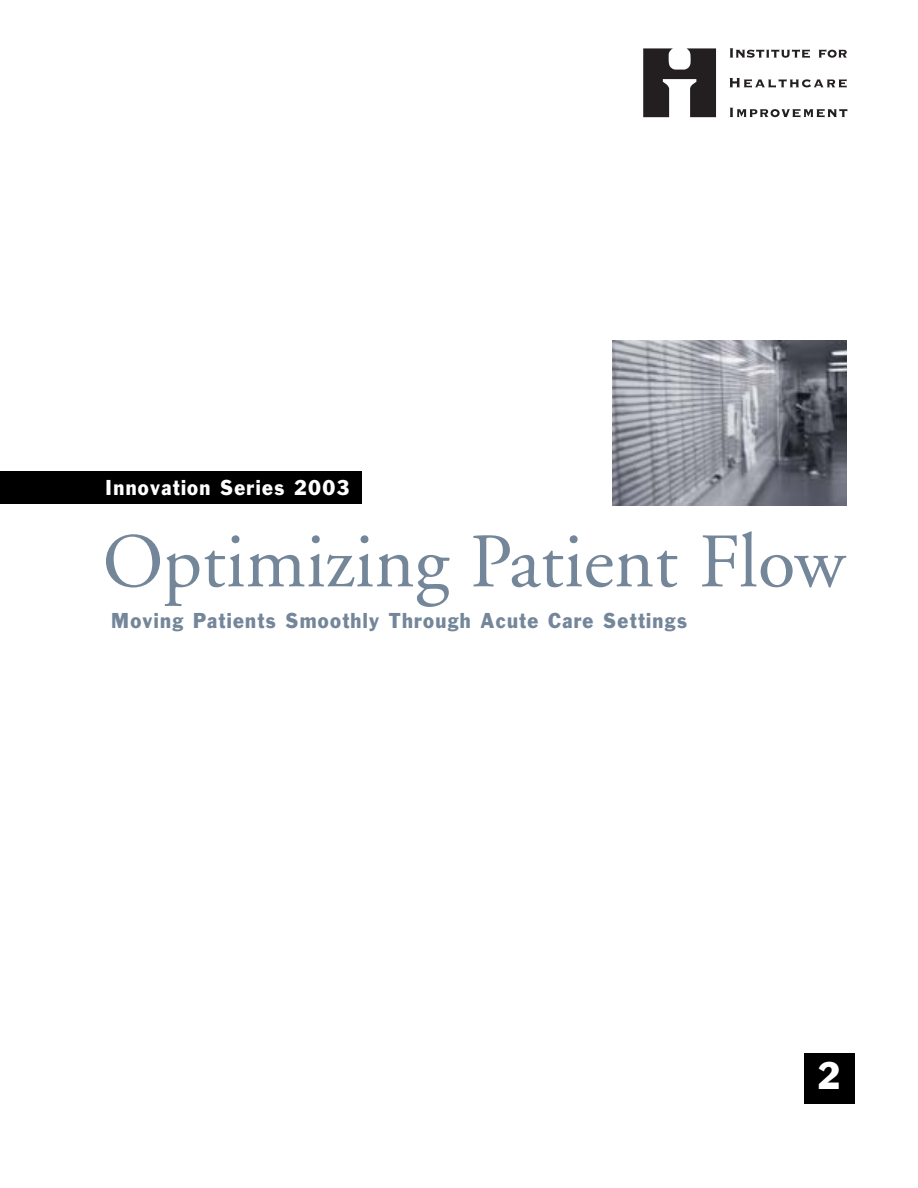
<style>
.page{position:relative;width:918px;height:1188px;background:#fff}
.page>*{position:absolute;margin:0;border:0;box-sizing:border-box;transform-origin:0 0}
.t1{font:76.8px "Adobe Garamond";color:#748699}
.t2{font:35.85px "Franklin Gothic";color:#fff;scale:.9 1}
.t3{font:19.95px "Franklin Gothic";letter-spacing:.07em;color:#748699;scale:.9 1}
.t4{font:19.95px "Franklin Gothic";letter-spacing:.07em;color:#fff;scale:.9 1}
</style>
<div class="page">
<svg style="left:730px;top:48px;width:80px;height:10px"></svg>
<svg style="left:819px;top:49px;width:28px;height:9px"></svg>
<svg style="left:730px;top:78px;width:117px;height:10px"></svg>
<svg style="left:730px;top:108px;width:117px;height:9px"></svg>
<svg style="left:643px;top:48px;width:73px;height:69px"></svg>
<img style="left:612px;top:341px;width:235px;height:164px">
<div style="left:0;top:472px;width:362px;height:32px;background:#000"></div>
<div style="left:804px;top:1053px;width:51px;height:51px;background:#000"></div>
<p class="t4" style="left:105px;top:480px;width:273px">Innovation Series 2003</p>
<h1 class="t1" style="left:102px;top:531px;width:744px">Optimizing Patient Flow</h1>
<p class="t3" style="left:111px;top:613px;width:641px">Moving Patients Smoothly Through Acute Care Settings</p>
<h2 class="t2" style="left:818px;top:1062px;width:27px">2</h2>
</div>
